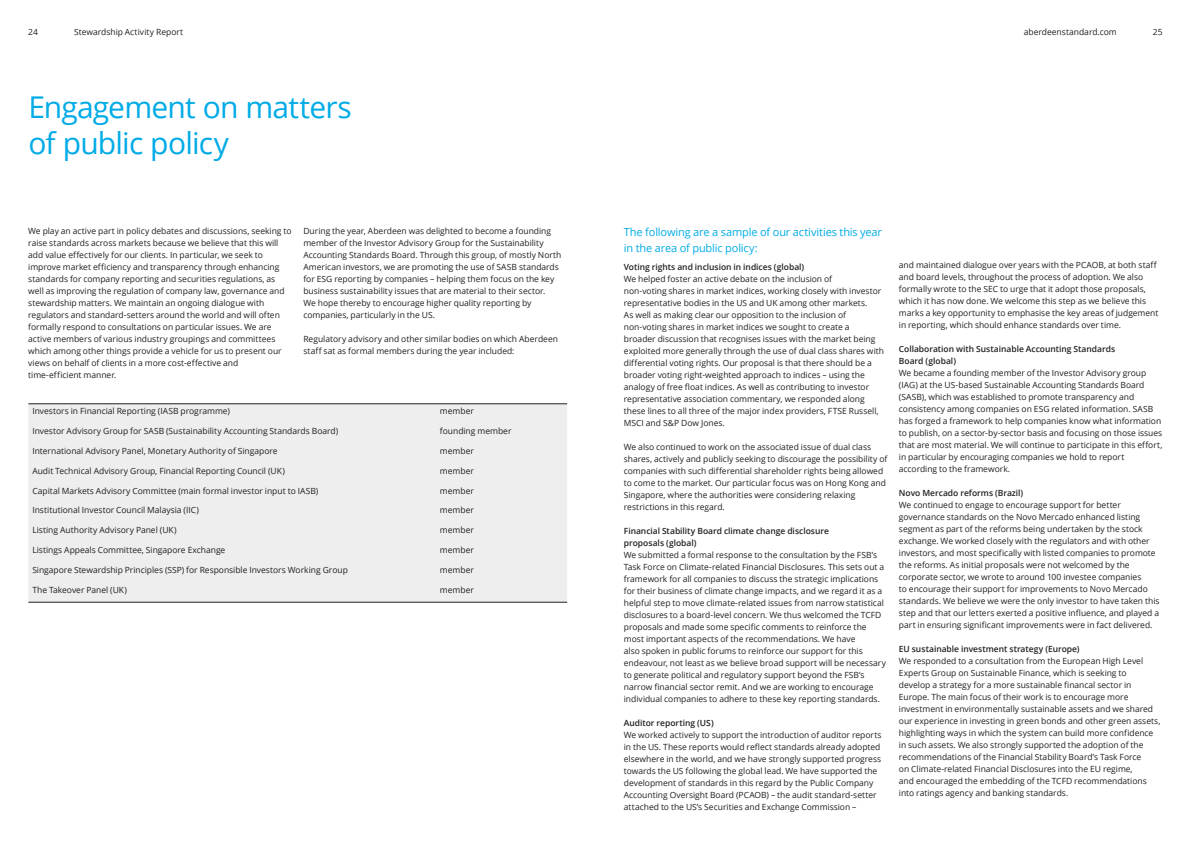
<style>
.page{position:relative;width:1191px;height:842px;background:#fff}
.page>*{position:absolute;margin:0;border:0;box-sizing:border-box;transform-origin:0 0}
.t1{font:30px/36px "Open Sans";letter-spacing:-.025em;color:#00abe7}
.t2{font:11px/16px "Open Sans";letter-spacing:-.015em;color:#00abe7}
.t3{font:8.5px/12px "Open Sans";color:#231f20}
.t4{font:600 8.5px/12px "Open Sans";letter-spacing:-.005em;color:#231f20}
</style>
<div class="page">
<div style="left:28px;top:404px;width:539px;height:198px;background:#eeeeef"></div>
<hr style="left:28px;top:403px;width:408px;height:1px;background:#231f20">
<hr style="left:436px;top:403px;width:131px;height:1px;background:#231f20">
<hr style="left:28px;top:602px;width:408px;height:1px;background:#231f20">
<hr style="left:436px;top:602px;width:131px;height:1px;background:#231f20">
<p class="t3" style="left:28px;top:26px;width:11px">24</p>
<p class="t3" style="left:74px;top:26px;width:111px">Stewardship Activity Report</p>
<p class="t3" style="left:1023px;top:26px;width:94px">aberdeenstandard.com</p>
<p class="t3" style="left:1152px;top:26px;width:11px">25</p>
<h1 class="t1" style="left:28px;top:88px;width:325px">Engagement on matters of public policy</h1>
<p class="t3" style="left:28px;top:225px;width:265px">We play an active part in policy debates and discussions, seeking to raise standards across markets because we believe that this will add value effectively for our clients. In particular, we seek to improve market efficiency and transparency through enhancing standards for company reporting and securities regulations, as well as improving the regulation of company law, governance and stewardship matters. We maintain an ongoing dialogue with regulators and standard-setters around the world and will often formally respond to consultations on particular issues. We are active members of various industry groupings and committees which among other things provide a vehicle for us to present our views on behalf of clients in a more cost-effective and time-efficient manner.</p>
<p class="t3" style="left:303px;top:225px;width:260px">During the year, Aberdeen was delighted to become a founding member of the Investor Advisory Group for the Sustainability Accounting Standards Board. Through this group, of mostly North American investors, we are promoting the use of SASB standards for ESG reporting by companies – helping them focus on the key business sustainability issues that are material to their sector.<br>We hope thereby to encourage higher quality reporting by companies, particularly in the US.</p>
<p class="t3" style="left:303px;top:333px;width:256px">Regulatory advisory and other similar bodies on which Aberdeen staff sat as formal members during the year included:</p>
<p class="t3" style="left:32px;top:405px;width:199px">Investors in Financial Reporting (IASB programme)</p>
<p class="t3" style="left:440px;top:405px;width:35px">member</p>
<p class="t3" style="left:32px;top:425px;width:307px">Investor Advisory Group for SASB (Sustainability Accounting Standards Board)</p>
<p class="t3" style="left:440px;top:425px;width:73px">founding member</p>
<p class="t3" style="left:32px;top:445px;width:247px">International Advisory Panel, Monetary Authority of Singapore</p>
<p class="t3" style="left:440px;top:445px;width:35px">member</p>
<p class="t3" style="left:32px;top:464px;width:254px">Audit Technical Advisory Group, Financial Reporting Council (UK)</p>
<p class="t3" style="left:440px;top:464px;width:35px">member</p>
<p class="t3" style="left:32px;top:484px;width:287px">Capital Markets Advisory Committee (main formal investor input to IASB)</p>
<p class="t3" style="left:440px;top:484px;width:35px">member</p>
<p class="t3" style="left:32px;top:504px;width:168px">Institutional Investor Council Malaysia (IIC)</p>
<p class="t3" style="left:440px;top:504px;width:35px">member</p>
<p class="t3" style="left:32px;top:524px;width:146px">Listing Authority Advisory Panel (UK)</p>
<p class="t3" style="left:440px;top:524px;width:35px">member</p>
<p class="t3" style="left:32px;top:544px;width:194px">Listings Appeals Committee, Singapore Exchange</p>
<p class="t3" style="left:440px;top:544px;width:35px">member</p>
<p class="t3" style="left:32px;top:564px;width:317px">Singapore Stewardship Principles (SSP) for Responsible Investors Working Group</p>
<p class="t3" style="left:440px;top:564px;width:35px">member</p>
<p class="t3" style="left:32px;top:583px;width:96px">The Takeover Panel (UK)</p>
<p class="t3" style="left:440px;top:583px;width:35px">member</p>
<p class="t2" style="left:624px;top:224px;width:260px">The following are a sample of our activities this year in the area of public policy:</p>
<p class="t4" style="left:624px;top:260px;width:182px">Voting rights and inclusion in indices (global)</p>
<p class="t3" style="left:624px;top:272px;width:262px">We helped foster an active debate on the inclusion of<br>non-voting shares in market indices, working closely with investor representative bodies in the US and UK among other markets.<br>As well as making clear our opposition to the inclusion of non-voting shares in market indices we sought to create a<br>broader discussion that recognises issues with the market being exploited more generally through the use of dual class shares with differential voting rights. Our proposal is that there should be a broader voting right-weighted approach to indices – using the analogy of free float indices. As well as contributing to investor representative association commentary, we responded along these lines to all three of the major index providers, FTSE Russell, MSCI and S&amp;P Dow Jones.</p>
<p class="t3" style="left:624px;top:440px;width:265px">We also continued to work on the associated issue of dual class shares, actively and publicly seeking to discourage the possibility of companies with such differential shareholder rights being allowed to come to the market. Our particular focus was on Hong Kong and Singapore, where the authorities were considering relaxing restrictions in this regard.</p>
<p class="t4" style="left:624px;top:524px;width:206px">Financial Stability Board climate change disclosure proposals (global)</p>
<p class="t3" style="left:624px;top:548px;width:264px">We submitted a formal response to the consultation by the FSB’s Task Force on Climate-related Financial Disclosures. This sets out a framework for all companies to discuss the strategic implications for their business of climate change impacts, and we regard it as a helpful step to move climate-related issues from narrow statistical disclosures to a board-level concern. We thus welcomed the TCFD proposals and made some specific comments to reinforce the most important aspects of the recommendations. We have<br>also spoken in public forums to reinforce our support for this endeavour, not least as we believe broad support will be necessary to generate political and regulatory support beyond the FSB’s narrow financial sector remit. And we are working to encourage individual companies to adhere to these key reporting standards.</p>
<p class="t4" style="left:624px;top:716px;width:91px">Auditor reporting (US)</p>
<p class="t3" style="left:624px;top:728px;width:259px">We worked actively to support the introduction of auditor reports in the US. These reports would reflect standards already adopted elsewhere in the world, and we have strongly supported progress towards the US following the global lead. We have supported the development of standards in this regard by the Public Company Accounting Oversight Board (PCAOB) – the audit standard-setter attached to the US’s Securities and Exchange Commission –</p>
<p class="t3" style="left:899px;top:259px;width:261px">and maintained dialogue over years with the PCAOB, at both staff and board levels, throughout the process of adoption. We also formally wrote to the SEC to urge that it adopt those proposals, which it has now done. We welcome this step as we believe this marks a key opportunity to emphasise the key areas of judgement in reporting, which should enhance standards over time.</p>
<p class="t4" style="left:899px;top:343px;width:218px">Collaboration with Sustainable Accounting Standards<br>Board (global)</p>
<p class="t3" style="left:899px;top:367px;width:265px">We became a founding member of the Investor Advisory group (IAG) at the US-based Sustainable Accounting Standards Board (SASB), which was established to promote transparency and consistency among companies on ESG related information. SASB has forged a framework to help companies know what information to publish, on a sector-by-sector basis and focusing on those issues that are most material. We will continue to participate in this effort, in particular by encouraging companies we hold to report according to the framework.</p>
<p class="t4" style="left:899px;top:487px;width:126px">Novo Mercado reforms (Brazil)</p>
<p class="t3" style="left:899px;top:499px;width:262px">We continued to engage to encourage support for better governance standards on the Novo Mercado enhanced listing segment as part of the reforms being undertaken by the stock exchange. We worked closely with the regulators and with other investors, and most specifically with listed companies to promote the reforms. As initial proposals were not welcomed by the corporate sector, we wrote to around 100 investee companies<br>to encourage their support for improvements to Novo Mercado standards. We believe we were the only investor to have taken this step and that our letters exerted a positive influence, and played a part in ensuring significant improvements were in fact delivered.</p>
<p class="t4" style="left:899px;top:643px;width:182px">EU sustainable investment strategy (Europe)</p>
<p class="t3" style="left:899px;top:655px;width:263px">We responded to a consultation from the European High Level Experts Group on Sustainable Finance, which is seeking to<br>develop a strategy for a more sustainable financal sector in Europe. The main focus of their work is to encourage more investment in environmentally sustainable assets and we shared our experience in investing in green bonds and other green assets, highlighting ways in which the system can build more confidence in such assets. We also strongly supported the adoption of the recommendations of the Financial Stability Board’s Task Force<br>on Climate-related Financial Disclosures into the EU regime,<br>and encouraged the embedding of the TCFD recommendations into ratings agency and banking standards.</p>
</div>
